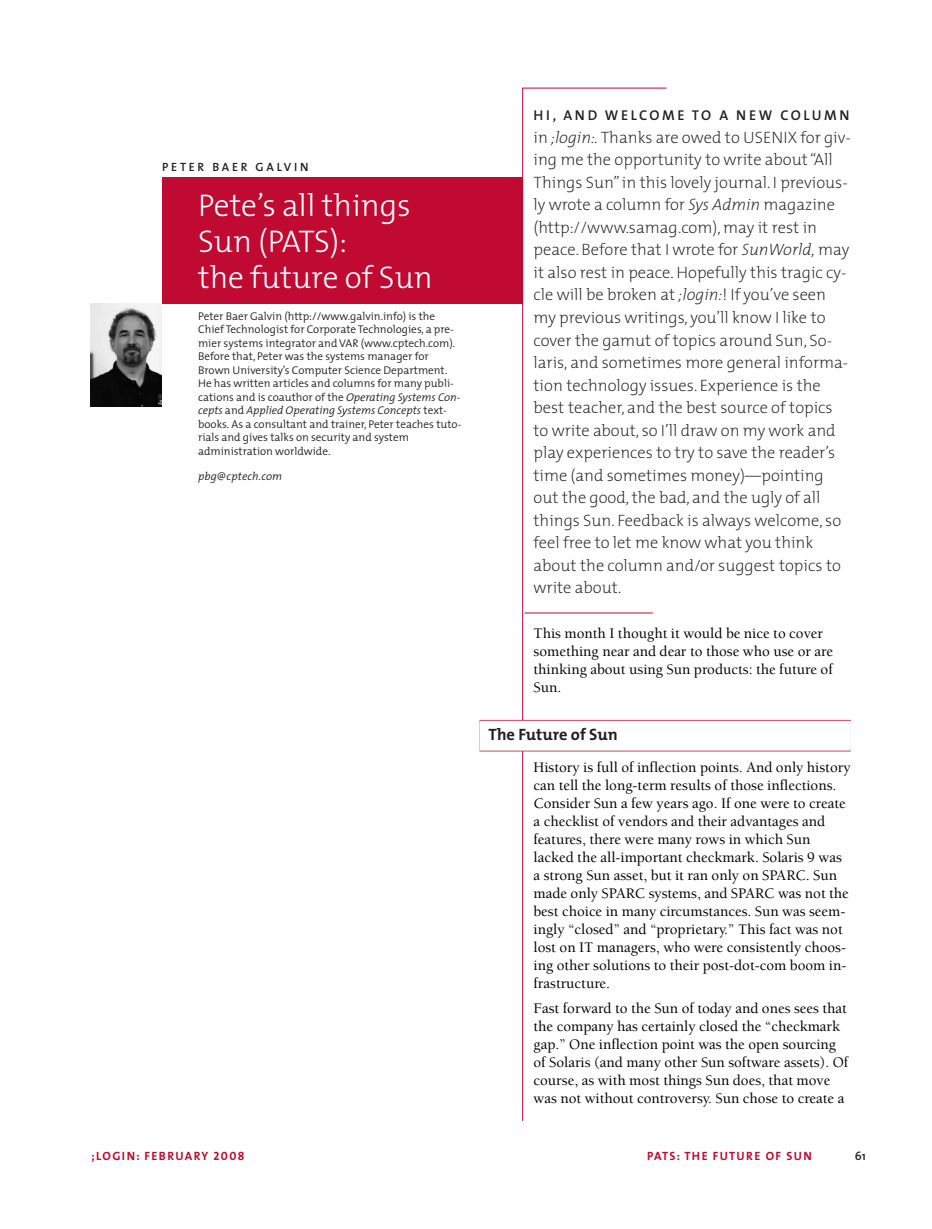
<style>
.page{position:relative;width:932px;height:1229px;background:#fff}
.page>*{position:absolute;margin:0;border:0;box-sizing:border-box;transform-origin:0 0}
.t1{font:300 31.5px/36px "The Mix";color:#fff}
.t2{font:200 16.5px/22.5px "The Mix";color:#231f20}
.t3{font:700 16.5px "The Mix";color:#231f20}
.t4{font:500 15px/18px "Berkeley";color:#000}
.t5{font:600 14.25px "The Mix";letter-spacing:.18em;color:#231f20}
.t6{font:12px "The Mix Bold Caps";letter-spacing:.115em;color:#c00a31}
.t7{font:12px "The Mix Semi Bold Caps";letter-spacing:.235em;color:#231f20}
.t8{font:600 12px "The Mix";color:#231f20}
.t9{font:300 11.25px/13.5px "The Mix";color:#231f20}
.t10{font:italic 300 11.25px "The Mix";letter-spacing:.01em;color:#231f20}
.s1{font-style:italic}
</style>
<div class="page">
<img style="left:90px;top:303px;width:72px;height:104px">
<div style="left:162px;top:177px;width:361px;height:126px;background:#c00a31"></div>
<hr style="left:522px;top:88px;width:144px;height:1px;background:#c00a31">
<hr style="left:522px;top:88px;width:1px;height:1032px;background:#c00a31">
<hr style="left:524px;top:612px;width:128px;height:1px;background:#c00a31">
<div style="left:479px;top:720px;width:371px;height:31px;background:#eab1bd"></div>
<div style="left:479px;top:720px;width:371px;height:30px;background:#fff"></div>
<p class="t7" style="left:162px;top:163px;width:148px">PETER BAER GALVIN</p>
<h1 class="t1" style="left:198px;top:191px;width:236px">Pete’s all things<br>Sun (PATS):<br>the future of Sun</h1>
<p class="t9" style="left:198px;top:310px;width:265px">Peter Baer Galvin (http://www.galvin.info) is the Chief Technologist for Corporate Technologies, a pre&shy;mier systems integrator and VAR (www.cptech.com).<br>Before that, Peter was the systems manager for Brown University’s Computer Science Department.<br>He has written articles and columns for many publi&shy;cations and is coauthor of the <span class="s1">Operating Systems Con&shy;cepts</span> and <span class="s1">Applied Operating Systems Concepts</span> text&shy;books. As a consultant and trainer, Peter teaches tuto&shy;rials and gives talks on security and system administration worldwide.</p>
<p class="t10" style="left:198px;top:472px;width:86px">pbg@cptech.com</p>
<p class="t5" style="left:533px;top:111px;width:317px">HI, AND WELCOME TO A NEW COLUMN</p>
<p class="t2" style="left:533px;top:128px;width:319px">in <span class="s1">;login:.</span> Thanks are owed to USENIX for giv&shy;ing me the opportunity to write about“All Things Sun”in this lovely journal. I previous&shy;ly wrote a column for <span class="s1">Sys Admin</span> magazine (http://www.samag.com),may it rest in peace. Before that I wrote for <span class="s1">SunWorld,</span> may it also rest in peace. Hopefully this tragic cy&shy;cle will be broken at <span class="s1">;login:</span>! If you’ve seen my previous writings, you’ll know I like to cover the gamut of topics around Sun, So&shy;laris, and sometimes more general informa&shy;tion technology issues. Experience is the best teacher, and the best source of topics to write about, so I’ll draw on my work and play experiences to try to save the reader’s time (and sometimes money)—pointing out the good, the bad, and the ugly of all things Sun. Feedback is always welcome, so feel free to let me know what you think about the column and/or suggest topics to write about.</p>
<p class="t4" style="left:533px;top:625px;width:301px">This month I thought it would be nice to cover something near and dear to those who use or are thinking about using Sun products: the future of Sun.</p>
<p class="t3" style="left:488px;top:728px;width:131px">The Future of Sun</p>
<p class="t4" style="left:533px;top:759px;width:318px">History is full of inflection points. And only history can tell the long-term results of those inflections.<br>Consider Sun a few years ago. If one were to create a checklist of vendors and their advantages and features, there were many rows in which Sun lacked the all-important checkmark. Solaris 9 was a strong Sun asset, but it ran only on SPARC. Sun made only SPARC systems, and SPARC was not the best choice in many circumstances. Sun was seem&shy;ingly “closed” and “proprietary.” This fact was not lost on IT managers, who were consistently choos&shy;ing other solutions to their post-dot-com boom in&shy;frastructure.</p>
<p class="t4" style="left:533px;top:1000px;width:316px">Fast forward to the Sun of today and ones sees that the company has certainly closed the “checkmark gap.” One inflection point was the open sourcing of Solaris (and many other Sun software assets). Of course, as with most things Sun does, that move was not without controversy. Sun chose to create a</p>
<p class="t6" style="left:92px;top:1152px;width:154px">;LOGIN: FEBRUARY 2008</p>
<p class="t6" style="left:647px;top:1152px;width:166px">PATS: THE FUTURE OF SUN</p>
<p class="t8" style="left:854px;top:1152px;width:13px">61</p>
</div>
